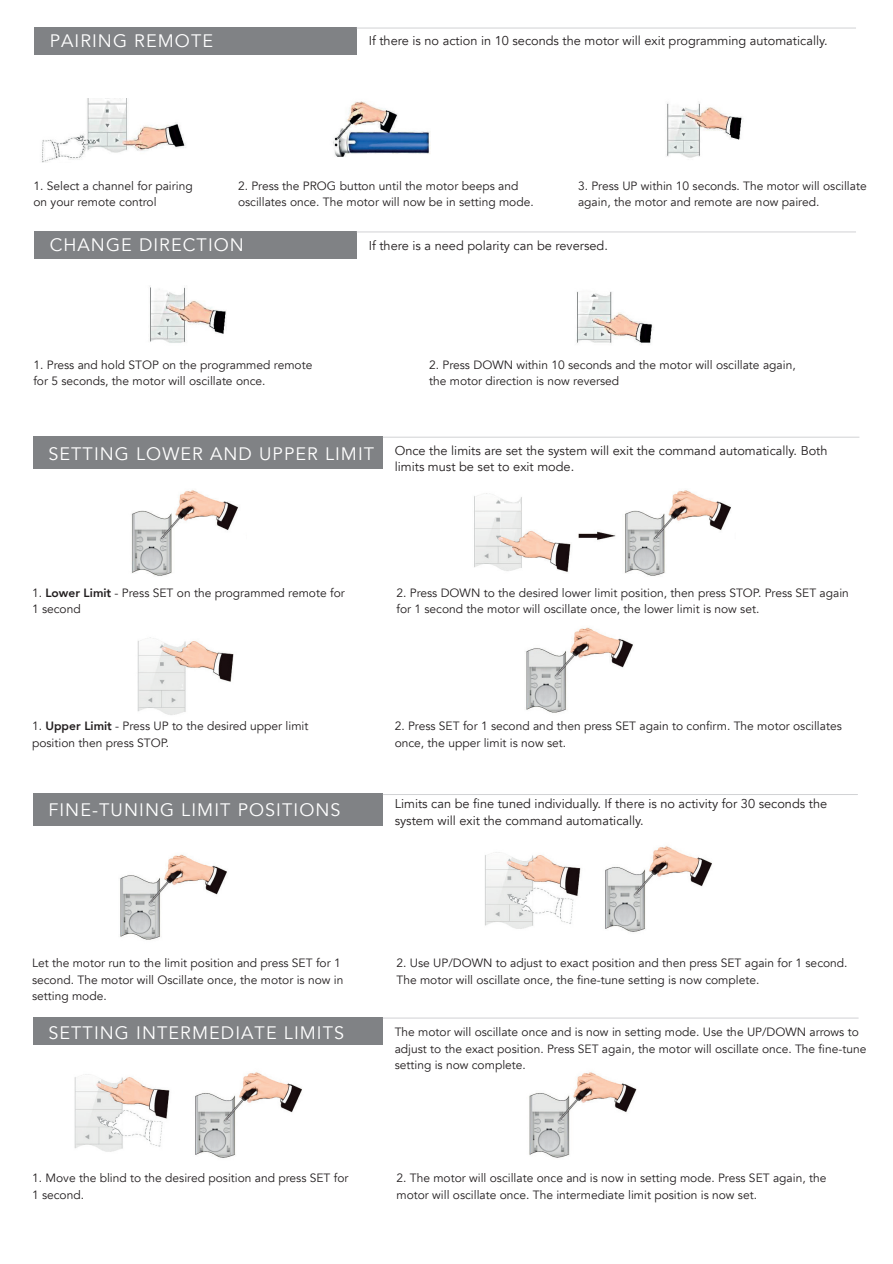
<style>
.page{position:relative;width:893px;height:1264px;background:#fff}
.page>*{position:absolute;margin:0;border:0;box-sizing:border-box;transform-origin:0 0}
.t1{font:18px "Avenir";letter-spacing:.06em;color:#fff}
.t2{font:12.75px/16.5px "Avenir";color:#231f20}
.t3{font:12px/16.5px "Avenir";color:#231f20}
.s1{font-weight:800}
</style>
<div class="page">
<img style="left:149px;top:286px;width:77px;height:57px">
<img style="left:576px;top:291px;width:77px;height:53px">
<img style="left:42px;top:99px;width:144px;height:64px">
<img style="left:333px;top:101px;width:97px;height:56px">
<img style="left:666px;top:101px;width:77px;height:57px">
<div style="left:35px;top:28px;width:321px;height:27px;background:#808285"></div>
<div style="left:35px;top:231px;width:321px;height:28px;background:#808285"></div>
<hr style="left:356px;top:28px;width:499px;height:1px;background:#d1d2d4">
<hr style="left:356px;top:231px;width:499px;height:1px;background:#d1d2d4">
<img style="left:74px;top:1074px;width:96px;height:78px">
<img style="left:485px;top:852px;width:96px;height:77px">
<img style="left:195px;top:1072px;width:107px;height:86px">
<img style="left:529px;top:1072px;width:108px;height:86px">
<img style="left:605px;top:846px;width:107px;height:86px">
<img style="left:137px;top:637px;width:97px;height:78px">
<img style="left:526px;top:627px;width:107px;height:86px">
<img style="left:120px;top:854px;width:107px;height:86px">
<div style="left:33px;top:436px;width:350px;height:33px;background:#808285"></div>
<div style="left:33px;top:793px;width:350px;height:32px;background:#808285"></div>
<div style="left:33px;top:1017px;width:350px;height:27px;background:#808285"></div>
<img style="left:131px;top:490px;width:108px;height:86px">
<img style="left:474px;top:490px;width:257px;height:86px">
<hr style="left:383px;top:436px;width:476px;height:1px;background:#d1d2d4">
<hr style="left:383px;top:794px;width:474px;height:1px;background:#d1d2d4">
<hr style="left:383px;top:1017px;width:475px;height:1px;background:#d1d2d4">
<h1 class="t1" style="left:50px;top:30px;width:165px">PAIRING REMOTE</h1>
<p class="t2" style="left:368px;top:32px;width:460px">If there is no action in 10 seconds the motor will exit programming automatically.</p>
<p class="t3" style="left:33px;top:178px;width:161px">1. Select a channel for pairing on your remote control</p>
<p class="t3" style="left:238px;top:178px;width:297px">2. Press the PROG button until the motor beeps and oscillates once. The motor will now be in setting mode.</p>
<p class="t3" style="left:578px;top:178px;width:290px">3. Press UP within 10 seconds. The motor will oscillate again, the motor and remote are now paired.</p>
<h1 class="t1" style="left:50px;top:234px;width:196px">CHANGE DIRECTION</h1>
<p class="t2" style="left:368px;top:237px;width:241px">If there is a need polarity can be reversed.</p>
<p class="t3" style="left:33px;top:356px;width:280px">1. Press and hold STOP on the programmed remote for 5 seconds, the motor will oscillate once.</p>
<p class="t3" style="left:429px;top:356px;width:368px">2. Press DOWN within 10 seconds and the motor will oscillate again, the motor direction is now reversed</p>
<h1 class="t1" style="left:48px;top:443px;width:327px">SETTING LOWER AND UPPER LIMIT</h1>
<p class="t2" style="left:394px;top:442px;width:434px">Once the limits are set the system will exit the command automatically. Both limits must be set to exit mode.</p>
<p class="t3" style="left:32px;top:584px;width:314px">1. <span class="s1">Lower Limit</span> - Press SET on the programmed remote for<br>1 second</p>
<p class="t3" style="left:396px;top:584px;width:454px">2. Press DOWN to the desired lower limit position, then press STOP. Press SET again for 1 second the motor will oscillate once, the lower limit is now set.</p>
<p class="t3" style="left:32px;top:718px;width:278px">1. <span class="s1">Upper Limit</span> - Press UP to the desired upper limit position then press STOP.</p>
<p class="t3" style="left:394px;top:718px;width:448px">2. Press SET for 1 second and then press SET again to confirm. The motor oscillates once, the upper limit is now set.</p>
<h1 class="t1" style="left:48px;top:799px;width:294px">FINE-TUNING LIMIT POSITIONS</h1>
<p class="t2" style="left:394px;top:795px;width:434px">Limits can be fine tuned individually. If there is no activity for 30 seconds the system will exit the command automatically.</p>
<p class="t3" style="left:32px;top:954px;width:313px">Let the motor run to the limit position and press SET for 1 second. The motor will Oscillate once, the motor is now in setting mode.</p>
<p class="t3" style="left:396px;top:954px;width:452px">2. Use UP/DOWN to adjust to exact position and then press SET again for 1 second.<br>The motor will oscillate once, the fine-tune setting is now complete.</p>
<h1 class="t1" style="left:48px;top:1021px;width:297px">SETTING INTERMEDIATE LIMITS</h1>
<p class="t3" style="left:394px;top:1023px;width:473px">The motor will oscillate once and is now in setting mode. Use the UP/DOWN arrows to adjust to the exact position. Press SET again, the motor will oscillate once. The fine-tune setting is now complete.</p>
<p class="t3" style="left:32px;top:1169px;width:318px">1. Move the blind to the desired position and press SET for<br>1 second.</p>
<p class="t3" style="left:396px;top:1169px;width:431px">2. The motor will oscillate once and is now in setting mode. Press SET again, the motor will oscillate once. The intermediate limit position is now set.</p>
</div>
